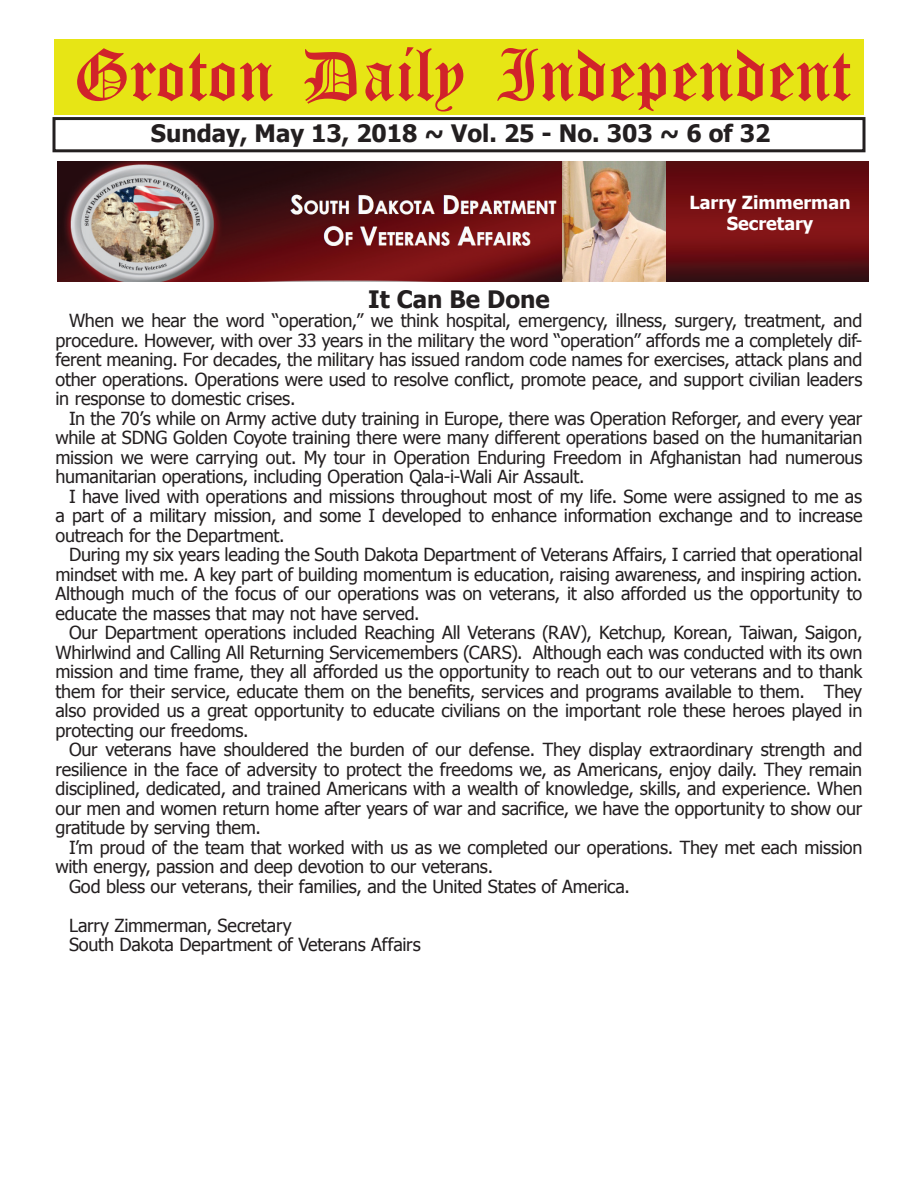
<style>
.page{position:relative;width:918px;height:1188px;background:#fff}
.page>*{position:absolute;margin:0;border:0;box-sizing:border-box;transform-origin:0 0}
.t1{font:54px "Old English Five";color:#d1232a}
.t2{font:700 24px "Tahoma";color:#231f20}
.t3{font:18px/19.5px "Tahoma";letter-spacing:-.01em;color:#231f20;text-align:justify}
.t4{font:700 18px/21.6px "Tahoma";color:#fff;text-align:center}
</style>
<div class="page">
<div style="left:52px;top:117px;width:814px;height:35px;border:3px solid #231f20"></div>
<div style="left:54px;top:40px;width:810px;height:75px;background:#e7e515"></div>
<img style="left:57px;top:162px;width:609px;height:120px">
<img style="left:666px;top:162px;width:202px;height:120px">
<h1 class="t1" style="left:73px;top:50px;width:779px">Groton Daily Independent</h1>
<h2 class="t2" style="left:151px;top:116px;width:621px">Sunday, May 13, 2018 ~ Vol. 25 - No. 303 ~ 6 of 32</h2>
<p class="t4" style="left:689px;top:190px;width:163px">Larry Zimmerman<br>Secretary</p>
<h2 class="t2" style="left:368px;top:282px;width:183px">It Can Be Done</h2>
<p class="t3" style="left:56px;top:310px;width:808px;text-indent:14px">When we hear the word “operation,” we think hospital, emergency, illness, surgery, treatment, and procedure. However, with over 33 years in the military the word “operation” affords me a completely dif&shy;ferent meaning. For decades, the military has issued random code names for exercises, attack plans and other operations. Operations were used to resolve conflict, promote peace, and support civilian leaders in response to domestic crises.</p>
<p class="t3" style="left:56px;top:408px;width:809px;text-indent:14px">In the 70’s while on Army active duty training in Europe, there was Operation Reforger, and every year while at SDNG Golden Coyote training there were many different operations based on the humanitarian mission we were carrying out. My tour in Operation Enduring Freedom in Afghanistan had numerous humanitarian operations, including Operation Qala-i-Wali Air Assault.</p>
<p class="t3" style="left:56px;top:486px;width:808px;text-indent:14px">I have lived with operations and missions throughout most of my life. Some were assigned to me as a part of a military mission, and some I developed to enhance information exchange and to increase outreach for the Department.</p>
<p class="t3" style="left:56px;top:544px;width:808px;text-indent:14px">During my six years leading the South Dakota Department of Veterans Affairs, I carried that operational mindset with me. A key part of building momentum is education, raising awareness, and inspiring action.<br>Although much of the focus of our operations was on veterans, it also afforded us the opportunity to educate the masses that may not have served.</p>
<p class="t3" style="left:56px;top:622px;width:809px;text-indent:14px">Our Department operations included Reaching All Veterans (RAV), Ketchup, Korean, Taiwan, Saigon, Whirlwind and Calling All Returning Servicemembers (CARS). Although each was conducted with its own mission and time frame, they all afforded us the opportunity to reach out to our veterans and to thank them for their service, educate them on the benefits, services and programs available to them. They also provided us a great opportunity to educate civilians on the important role these heroes played in protecting our freedoms.</p>
<p class="t3" style="left:56px;top:739px;width:808px;text-indent:14px">Our veterans have shouldered the burden of our defense. They display extraordinary strength and resilience in the face of adversity to protect the freedoms we, as Americans, enjoy daily. They remain disciplined, dedicated, and trained Americans with a wealth of knowledge, skills, and experience. When our men and women return home after years of war and sacrifice, we have the opportunity to show our gratitude by serving them.</p>
<p class="t3" style="left:69px;top:837px;width:795px">I’m proud of the team that worked with us as we completed our operations. They met each mission</p>
<p class="t3" style="left:56px;top:856px;width:439px">with energy, passion and deep devotion to our veterans.</p>
<p class="t3" style="left:69px;top:876px;width:562px">God bless our veterans, their families, and the United States of America.</p>
<p class="t3" style="left:69px;top:914px;width:353px">Larry Zimmerman, Secretary<br>South Dakota Department of Veterans Affairs</p>
</div>
